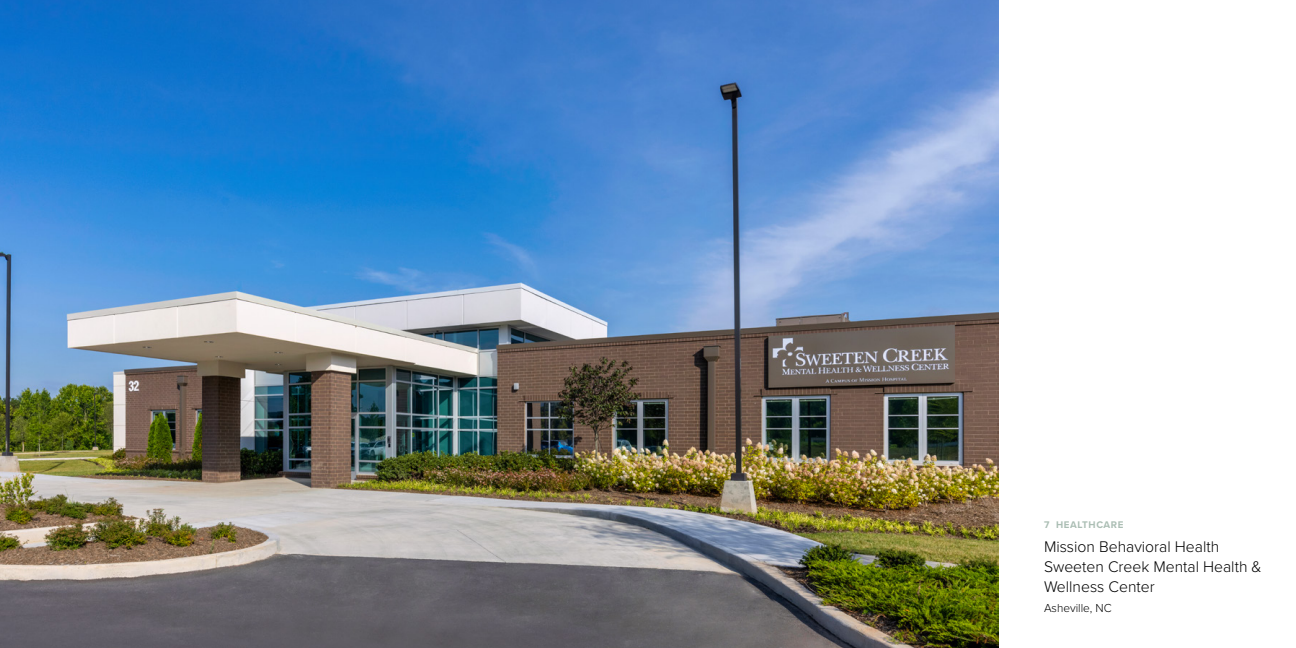
<style>
.page{position:relative;width:1296px;height:648px;background:#fff}
.page>*{position:absolute;margin:0;border:0;box-sizing:border-box;transform-origin:0 0}
.t1{font:300 16px/20px "Proxima Nova";color:#000}
.t2{font:300 12px "Proxima Nova";color:#000}
.t3{font:700 10px "Proxima Nova";letter-spacing:.06em;color:#abbeb4}
</style>
<div class="page">
<img style="left:0;top:0;width:998px;height:648px">
<p class="t3" style="left:1044px;top:517px;width:81px">7 HEALTHCARE</p>
<p class="t1" style="left:1044px;top:536px;width:219px">Mission Behavioral Health<br>Sweeten Creek Mental Health &amp;<br>Wellness Center</p>
<p class="t2" style="left:1044px;top:599px;width:69px">Asheville, NC</p>
</div>
